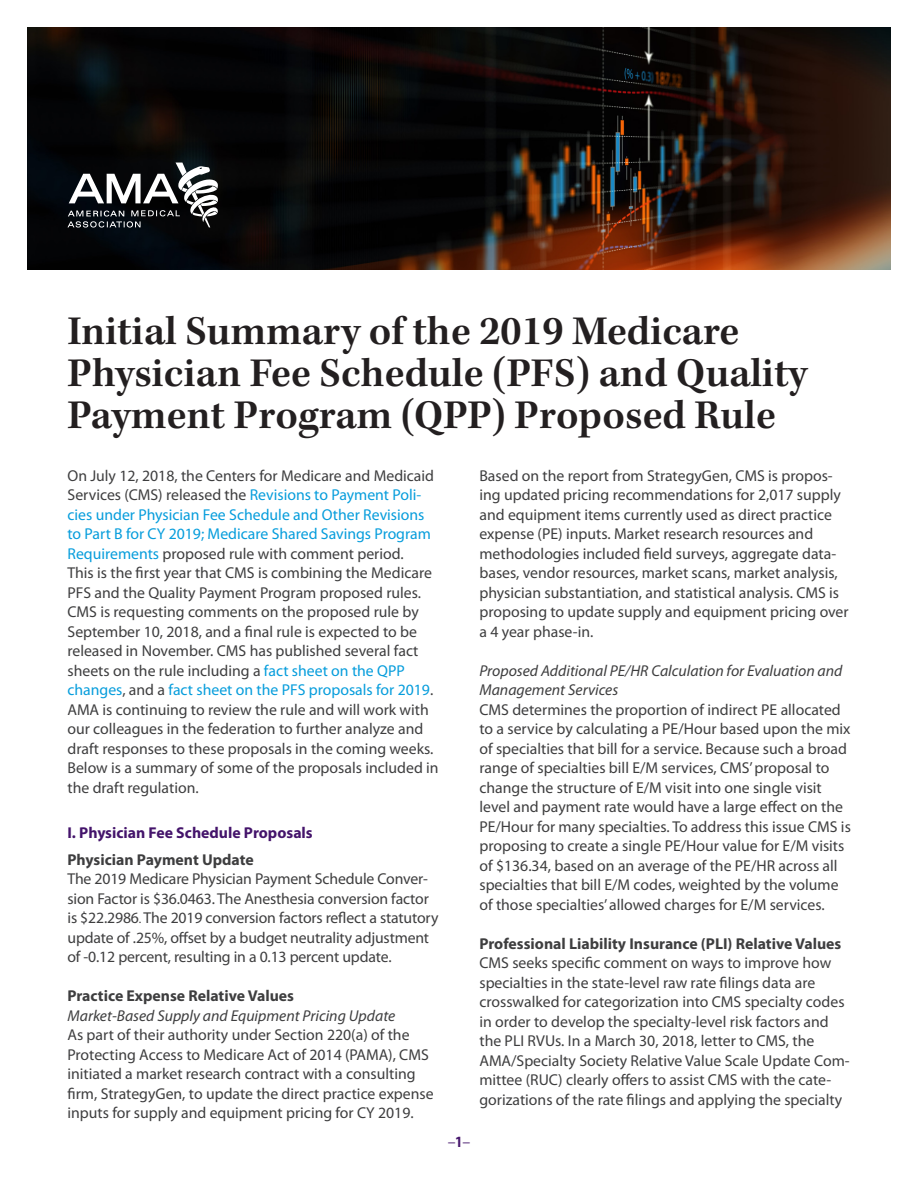
<style>
.page{position:relative;width:918px;height:1188px;background:#fff}
.page>*{position:absolute;margin:0;border:0;box-sizing:border-box;transform-origin:0 0}
.Headline-db{font:600 42px/42px "Kepler Std";color:#231f20}
.Body{font:15.75px/19.5px "Myriad Pro";color:#3e3e3f}
.Body-2{font:italic 15.75px/19.5px "Myriad Pro";color:#3e3e3f}
.Subhead_2{font:700 15.75px "Myriad Pro";color:#3e3e3f}
.Subhead-db{font:700 15.75px "Myriad Pro";color:#44146b}
.t1{font:condensed 15.75px "Myriad Pro";color:#44146b}
.s1{color:#069ddc}
.s2{font-size:12px}
.s3{font-weight:700}
</style>
<div class="page">
<img style="left:27px;top:27px;width:864px;height:243px">
<svg style="left:68px;top:163px;width:150px;height:65px"></svg>
<p class="Headline-db" style="left:68px;top:312px;width:741px">Initial Summary of the 2019 Medicare<br>Physician Fee Schedule (PFS) and Quality<br>Payment Program (QPP) Proposed Rule</p>
<p class="Body" style="left:68px;top:465px;width:373px">On July 12, 2018, the Centers for Medicare and Medicaid Services (CMS) released the <span class="s1">Revisions to Payment Poli&shy;cies under Physician Fee Schedule and Other Revisions to Part B for CY 2019; Medicare Shared Savings Program Requirements</span> proposed rule with comment period.<br>This is the first year that CMS is combining the Medicare PFS and the Quality Payment Program proposed rules.<br>CMS is requesting comments on the proposed rule by September 10, 2018, and a final rule is expected to be released in November. CMS has published several fact sheets on the rule including a <span class="s1">fact sheet on the QPP changes</span>, and a <span class="s1">fact sheet on the PFS proposals for 2019</span>.<br>AMA is continuing to review the rule and will work with our colleagues in the federation to further analyze and draft responses to these proposals in the coming weeks.<br>Below is a summary of some of the proposals included in the draft regulation.</p>
<p class="Subhead-db" style="left:68px;top:823px;width:247px">I. Physician Fee Schedule Proposals</p>
<p class="Subhead_2" style="left:68px;top:849px;width:188px">Physician Payment Update</p>
<p class="Body" style="left:68px;top:869px;width:372px">The 2019 Medicare Physician Payment Schedule Conver&shy;sion Factor is $36.0463. The Anesthesia conversion factor is $22.2986<span class="s2">.</span> The 2019 conversion factors reflect a statutory update of .25%, offset by a budget neutrality adjustment of -0.12 percent, resulting in a 0.13 percent update.</p>
<p class="Subhead_2" style="left:68px;top:985px;width:228px">Practice Expense Relative Values</p>
<p class="Body-2" style="left:68px;top:1005px;width:329px">Market-Based Supply and Equipment Pricing Update</p>
<p class="Body" style="left:68px;top:1025px;width:368px">As part of their authority under Section 220(a) of the Protecting Access to Medicare Act of 2014 (PAMA), CMS initiated a market research contract with a consulting firm, StrategyGen, to update the direct practice expense inputs for supply and equipment pricing for CY 2019.</p>
<p class="Body" style="left:479px;top:465px;width:371px">Based on the report from StrategyGen, CMS is propos&shy;ing updated pricing recommendations for 2,017 supply and equipment items currently used as direct practice expense (PE) inputs. Market research resources and methodologies included field surveys, aggregate data&shy;bases, vendor resources, market scans, market analysis, physician substantiation, and statistical analysis. CMS is proposing to update supply and equipment pricing over a 4 year phase-in.</p>
<p class="Body-2" style="left:479px;top:660px;width:365px">Proposed Additional PE/HR Calculation for Evaluation and<br>Management Services</p>
<p class="Body" style="left:479px;top:699px;width:373px">CMS determines the proportion of indirect PE allocated to a service by calculating a PE/Hour based upon the mix of specialties that bill for a service. Because such a broad range of specialties bill E/M services, CMS’ proposal to change the structure of E/M visit into one single visit level and payment rate would have a large effect on the PE/Hour for many specialties. To address this issue CMS is proposing to create a single PE/Hour value for E/M visits of $136.34, based on an average of the PE/HR across all specialties that bill E/M codes, weighted by the volume of those specialties’ allowed charges for E/M services.</p>
<p class="Subhead_2" style="left:479px;top:933px;width:363px">Professional Liability Insurance (PLI) Relative Values</p>
<p class="Body" style="left:479px;top:953px;width:372px">CMS seeks specific comment on ways to improve how specialties in the state-level raw rate filings data are crosswalked for categorization into CMS specialty codes in order to develop the specialty-level risk factors and the PLI RVUs. In a March 30, 2018, letter to CMS, the AMA/Specialty Society Relative Value Scale Update Com&shy;mittee (RUC) clearly offers to assist CMS with the cate&shy;gorizations of the rate filings and applying the specialty</p>
<p class="t1" style="left:448px;top:1133px;width:24px">–<span class="s3">1</span>–</p>
</div>
